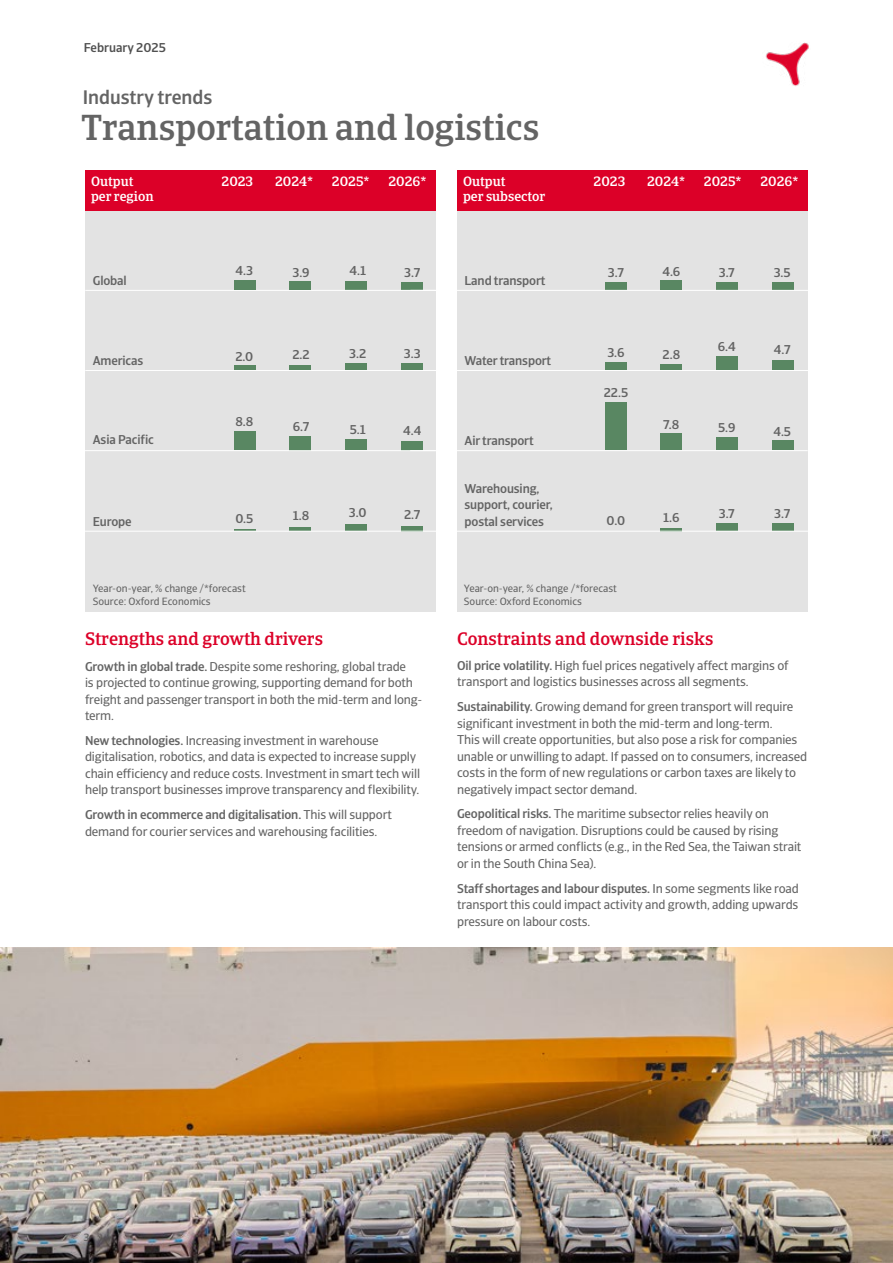
<style>
.page{position:relative;width:893px;height:1263px;background:#fff}
.page>*{position:absolute;margin:0;border:0;box-sizing:border-box;transform-origin:0 0}
.t1{font:500 36px "GCO";color:#646464}
.t2{font:500 19.5px "GCO Sans";color:#646464}
.t3{font:500 18px "GCO";color:#dc0028}
.t4{font:500 13.5px/15px "GCO";color:#fff}
.t5{font:12.75px/16.5px "GCO Sans";letter-spacing:-.01em;color:#646464}
.t6{font:500 12.75px/16.5px "GCO Sans";letter-spacing:-.01em;color:#646464}
.t7{font:500 12.75px "GCO Sans";color:#505050}
.t8{font:10.5px/12.6px "GCO Sans";color:#646464}
.t9{font:500 10.5px "GCO Sans";color:#646464}
.s1{font-weight:500}
</style>
<div class="page">
<img style="left:765px;top:42px;width:44px;height:44px">
<img style="left:0;top:947px;width:893px;height:316px">
<div style="left:457px;top:211px;width:351px;height:401px;background:#e3e3e3"></div>
<div style="left:85px;top:211px;width:351px;height:401px;background:#e3e3e3"></div>
<div style="left:605px;top:282px;width:21px;height:8px;background:#598762"></div>
<div style="left:717px;top:282px;width:21px;height:8px;background:#598762"></div>
<div style="left:773px;top:282px;width:21px;height:8px;background:#598762"></div>
<div style="left:401px;top:363px;width:21px;height:7px;background:#598762"></div>
<div style="left:345px;top:363px;width:21px;height:7px;background:#598762"></div>
<div style="left:234px;top:431px;width:21px;height:19px;background:#598762"></div>
<div style="left:290px;top:436px;width:21px;height:14px;background:#598762"></div>
<div style="left:345px;top:439px;width:22px;height:11px;background:#598762"></div>
<div style="left:401px;top:441px;width:21px;height:9px;background:#598762"></div>
<div style="left:345px;top:524px;width:21px;height:7px;background:#598762"></div>
<div style="left:401px;top:526px;width:21px;height:5px;background:#598762"></div>
<div style="left:345px;top:281px;width:21px;height:9px;background:#598762"></div>
<div style="left:401px;top:282px;width:21px;height:8px;background:#598762"></div>
<hr style="left:85px;top:370px;width:351px;height:1px;background:#fff">
<hr style="left:85px;top:450px;width:351px;height:1px;background:#fff">
<hr style="left:85px;top:290px;width:351px;height:1px;background:#fff">
<div style="left:773px;top:441px;width:21px;height:9px;background:#598762"></div>
<div style="left:717px;top:438px;width:21px;height:12px;background:#598762"></div>
<div style="left:773px;top:523px;width:21px;height:8px;background:#598762"></div>
<div style="left:234px;top:281px;width:21px;height:9px;background:#598762"></div>
<div style="left:605px;top:362px;width:21px;height:8px;background:#598762"></div>
<div style="left:773px;top:360px;width:21px;height:10px;background:#598762"></div>
<svg style="left:234px;top:530px;width:21px;height:1px"></svg>
<div style="left:85px;top:170px;width:351px;height:40px;background:#dc0028"></div>
<div style="left:457px;top:170px;width:351px;height:40px;background:#dc0028"></div>
<hr style="left:410px;top:370px;width:398px;height:1px;background:#fff">
<hr style="left:410px;top:450px;width:398px;height:1px;background:#fff">
<hr style="left:410px;top:290px;width:398px;height:1px;background:#fff">
<div style="left:661px;top:364px;width:21px;height:6px;background:#598762"></div>
<div style="left:717px;top:523px;width:21px;height:8px;background:#598762"></div>
<hr style="left:234px;top:366px;width:21px;height:4px;background:#598762">
<div style="left:290px;top:282px;width:21px;height:8px;background:#598762"></div>
<div style="left:290px;top:365px;width:21px;height:5px;background:#598762"></div>
<svg style="left:290px;top:527px;width:21px;height:4px"></svg>
<div style="left:605px;top:402px;width:21px;height:48px;background:#598762"></div>
<div style="left:661px;top:280px;width:21px;height:10px;background:#598762"></div>
<div style="left:661px;top:434px;width:21px;height:16px;background:#598762"></div>
<hr style="left:661px;top:528px;width:21px;height:3px;background:#598762">
<div style="left:717px;top:356px;width:21px;height:14px;background:#598762"></div>
<hr style="left:85px;top:531px;width:354px;height:1px;background:#fff">
<hr style="left:454px;top:531px;width:354px;height:1px;background:#fff">
<p class="t7" style="left:84px;top:40px;width:84px">February 2025</p>
<h2 class="t2" style="left:83px;top:86px;width:131px">Industry trends</h2>
<h1 class="t1" style="left:81px;top:106px;width:460px">Transportation and logistics</h1>
<p class="t4" style="left:91px;top:174px;width:64px">Output per region</p>
<p class="t4" style="left:222px;top:174px;width:33px">2023</p>
<p class="t4" style="left:275px;top:174px;width:40px">2024*</p>
<p class="t4" style="left:332px;top:174px;width:39px">2025*</p>
<p class="t4" style="left:388px;top:174px;width:39px">2026*</p>
<p class="t4" style="left:463px;top:174px;width:84px">Output<br>per subsector</p>
<p class="t4" style="left:594px;top:174px;width:33px">2023</p>
<p class="t4" style="left:647px;top:174px;width:40px">2024*</p>
<p class="t4" style="left:704px;top:174px;width:39px">2025*</p>
<p class="t4" style="left:760px;top:174px;width:39px">2026*</p>
<p class="t6" style="left:93px;top:273px;width:35px">Global</p>
<p class="t6" style="left:236px;top:263px;width:19px">4.3</p>
<p class="t6" style="left:292px;top:264px;width:19px">3.9</p>
<p class="t6" style="left:349px;top:263px;width:18px">4.1</p>
<p class="t6" style="left:404px;top:264px;width:17px">3.7</p>
<p class="t6" style="left:465px;top:273px;width:82px">Land transport</p>
<p class="t6" style="left:608px;top:265px;width:17px">3.7</p>
<p class="t6" style="left:662px;top:263px;width:19px">4.6</p>
<p class="t6" style="left:719px;top:265px;width:17px">3.7</p>
<p class="t6" style="left:774px;top:265px;width:18px">3.5</p>
<p class="t6" style="left:93px;top:352px;width:52px">Americas</p>
<p class="t6" style="left:235px;top:348px;width:20px">2.0</p>
<p class="t6" style="left:292px;top:346px;width:19px">2.2</p>
<p class="t6" style="left:349px;top:345px;width:19px">3.2</p>
<p class="t6" style="left:404px;top:345px;width:18px">3.3</p>
<p class="t6" style="left:465px;top:352px;width:88px">Water transport</p>
<p class="t6" style="left:607px;top:345px;width:19px">3.6</p>
<p class="t6" style="left:662px;top:346px;width:19px">2.8</p>
<p class="t6" style="left:718px;top:339px;width:20px">6.4</p>
<p class="t6" style="left:774px;top:342px;width:18px">4.7</p>
<p class="t6" style="left:604px;top:384px;width:26px">22.5</p>
<p class="t6" style="left:93px;top:432px;width:63px">Asia Pacific</p>
<p class="t6" style="left:235px;top:414px;width:20px">8.8</p>
<p class="t6" style="left:293px;top:418px;width:18px">6.7</p>
<p class="t6" style="left:350px;top:421px;width:18px">5.1</p>
<p class="t6" style="left:403px;top:423px;width:20px">4.4</p>
<p class="t6" style="left:465px;top:433px;width:71px">Air transport</p>
<p class="t6" style="left:663px;top:416px;width:18px">7.8</p>
<p class="t6" style="left:718px;top:419px;width:19px">5.9</p>
<p class="t6" style="left:773px;top:423px;width:19px">4.5</p>
<p class="t6" style="left:93px;top:513px;width:40px">Europe</p>
<p class="t6" style="left:235px;top:511px;width:19px">0.5</p>
<p class="t6" style="left:293px;top:508px;width:18px">1.8</p>
<p class="t6" style="left:349px;top:505px;width:19px">3.0</p>
<p class="t6" style="left:404px;top:506px;width:18px">2.7</p>
<p class="t6" style="left:465px;top:480px;width:90px">Warehousing, support, courier, postal services</p>
<p class="t6" style="left:607px;top:513px;width:20px">0.0</p>
<p class="t6" style="left:663px;top:510px;width:18px">1.6</p>
<p class="t6" style="left:719px;top:505px;width:17px">3.7</p>
<p class="t6" style="left:774px;top:505px;width:17px">3.7</p>
<p class="t8" style="left:93px;top:582px;width:154px">Year-on-year, % change /*forecast<br>Source: Oxford Economics</p>
<p class="t8" style="left:464px;top:582px;width:154px">Year-on-year, % change /*forecast<br>Source: Oxford Economics</p>
<h3 class="t3" style="left:85px;top:628px;width:239px">Strengths and growth drivers</h3>
<p class="t5" style="left:85px;top:658px;width:339px"><span class="s1">Growth in global trade.</span> Despite some reshoring, global trade<br>is projected to continue growing, supporting demand for both freight and passenger transport in both the mid-term and long&shy;term.</p>
<p class="t5" style="left:85px;top:732px;width:337px"><span class="s1">New technologies.</span> Increasing investment in warehouse digitalisation, robotics, and data is expected to increase supply chain efficiency and reduce costs. Investment in smart tech will help transport businesses improve transparency and flexibility.</p>
<p class="t5" style="left:85px;top:806px;width:308px"><span class="s1">Growth in ecommerce and digitalisation.</span> This will support demand for courier services and warehousing facilities.</p>
<h3 class="t3" style="left:457px;top:628px;width:258px">Constraints and downside risks</h3>
<p class="t5" style="left:457px;top:657px;width:333px"><span class="s1">Oil price volatility.</span> High fuel prices negatively affect margins of transport and logistics businesses across all segments.</p>
<p class="t5" style="left:457px;top:698px;width:352px"><span class="s1">Sustainability.</span> Growing demand for green transport will require significant investment in both the mid-term and long-term.<br>This will create opportunities, but also pose a risk for companies unable or unwilling to adapt. If passed on to consumers, increased costs in the form of new regulations or carbon taxes are likely to negatively impact sector demand.</p>
<p class="t5" style="left:457px;top:806px;width:346px"><span class="s1">Geopolitical risks.</span> The maritime subsector relies heavily on freedom of navigation. Disruptions could be caused by rising tensions or armed conflicts (e.g., in the Red Sea, the Taiwan strait or in the South China Sea).</p>
<p class="t5" style="left:457px;top:880px;width:343px;text-align:justify"><span class="s1">Staff shortages and labour disputes.</span> In some segments like road transport this could impact activity and growth, adding upwards pressure on labour costs.</p>
<p class="t9" style="left:84px;top:1231px;width:7px">3</p>
</div>
